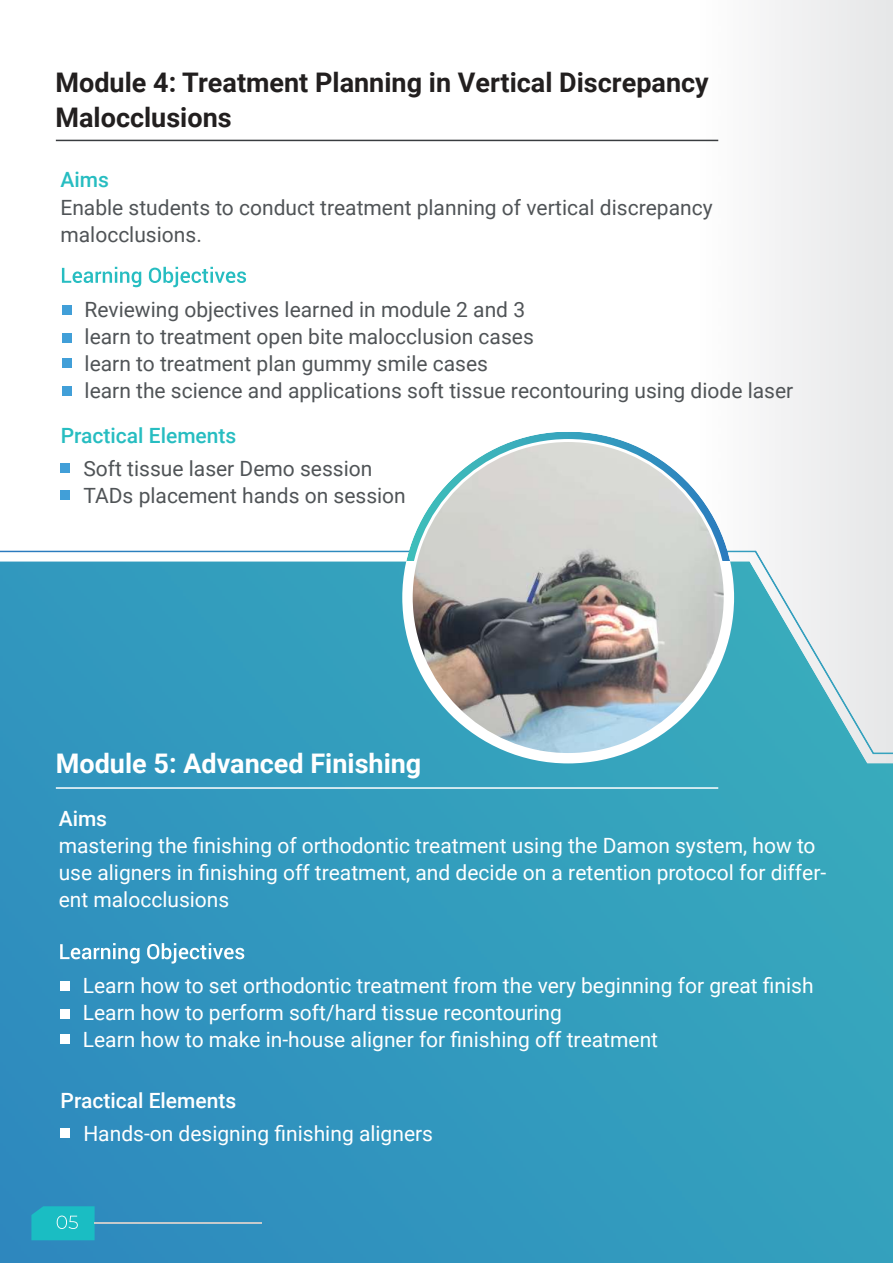
<style>
.page{position:relative;width:893px;height:1263px;background:#fff}
.page>*{position:absolute;margin:0;border:0;box-sizing:border-box;transform-origin:0 0}
.t1{font:700 27px/34.5px "Roboto";color:#221f1f}
.t2{font:700 27px "Roboto";color:#fff}
.t3{font:21px/27px "Roboto";color:#fff}
.t4{font:21px/27px "Roboto";color:#505457}
.t5{font:500 21px "Roboto";color:#27bdc1}
.t6{font:500 21px "Roboto";color:#fff}
</style>
<div class="page">
<img style="left:55px;top:0;width:838px;height:550px">
<img style="left:0;top:550px;width:893px;height:11px">
<img style="left:0;top:561px;width:893px;height:702px">
<hr style="left:56px;top:787px;width:662px;height:2px;background:#fff">
<svg style="left:31px;top:1206px;width:64px;height:34px;background:#21bcc4"></svg>
<hr style="left:95px;top:1222px;width:167px;height:2px;background:#c6cacc">
<hr style="left:56px;top:140px;width:662px;height:1px;background:#393c3f">
<img style="left:402px;top:432px;width:332px;height:129px">
<svg style="left:402px;top:561px;width:332px;height:202px;fill:#37a7bd"></svg>
<svg style="left:410px;top:439px;width:317px;height:317px"></svg>
<img style="left:413px;top:442px;width:311px;height:311px;border-radius:155px">
<svg style="left:62px;top:267px;width:79px;height:20px"></svg>
<svg style="left:149px;top:267px;width:97px;height:20px"></svg>
<div style="left:60px;top:463px;width:10px;height:10px;background:#419fd8"></div>
<div style="left:60px;top:490px;width:10px;height:10px;background:#419fd8"></div>
<div style="left:62px;top:305px;width:9px;height:9px;background:#419fd8"></div>
<div style="left:62px;top:333px;width:9px;height:9px;background:#419fd8"></div>
<div style="left:62px;top:358px;width:9px;height:10px;background:#419fd8"></div>
<div style="left:62px;top:387px;width:9px;height:9px;background:#419fd8"></div>
<svg style="left:60px;top:943px;width:80px;height:20px"></svg>
<svg style="left:147px;top:943px;width:97px;height:20px"></svg>
<div style="left:60px;top:1129px;width:10px;height:9px;background:#fff"></div>
<div style="left:60px;top:981px;width:10px;height:10px;background:#fff"></div>
<div style="left:60px;top:1009px;width:10px;height:10px;background:#fff"></div>
<div style="left:60px;top:1035px;width:10px;height:9px;background:#fff"></div>
<p class="t1" style="left:55px;top:67px;width:655px">Module 4: Treatment Planning in Vertical Discrepancy<br>Malocclusions</p>
<p class="t5" style="left:60px;top:168px;width:50px">Aims</p>
<p class="t4" style="left:60px;top:195px;width:654px">Enable students to conduct treatment planning of vertical discrepancy malocclusions.</p>
<p class="t4" style="left:85px;top:297px;width:710px">Reviewing objectives learned in module 2 and 3<br>learn to treatment open bite malocclusion cases<br>learn to treatment plan gummy smile cases<br>learn the science and applications soft tissue recontouring using diode laser</p>
<p class="t5" style="left:61px;top:421px;width:177px">Practical Elements</p>
<p class="t4" style="left:83px;top:456px;width:324px">Soft tissue laser Demo session<br>TADs placement hands on session</p>
<p class="t2" style="left:56px;top:750px;width:367px">Module 5: Advanced Finishing</p>
<p class="t6" style="left:59px;top:807px;width:50px">Aims</p>
<p class="t3" style="left:59px;top:831px;width:769px">mastering the finishing of orthodontic treatment using the Damon system, how to use aligners in finishing off treatment, and decide on a retention protocol for differ&shy;ent malocclusions</p>
<p class="t3" style="left:83px;top:971px;width:732px">Learn how to set orthodontic treatment from the very beginning for great finish<br>Learn how to perform soft/hard tissue recontouring<br>Learn how to make in-house aligner for finishing off treatment</p>
<p class="t6" style="left:61px;top:1086px;width:177px">Practical Elements</p>
<p class="t3" style="left:83px;top:1119px;width:351px">Hands-on designing finishing aligners</p>
</div>
